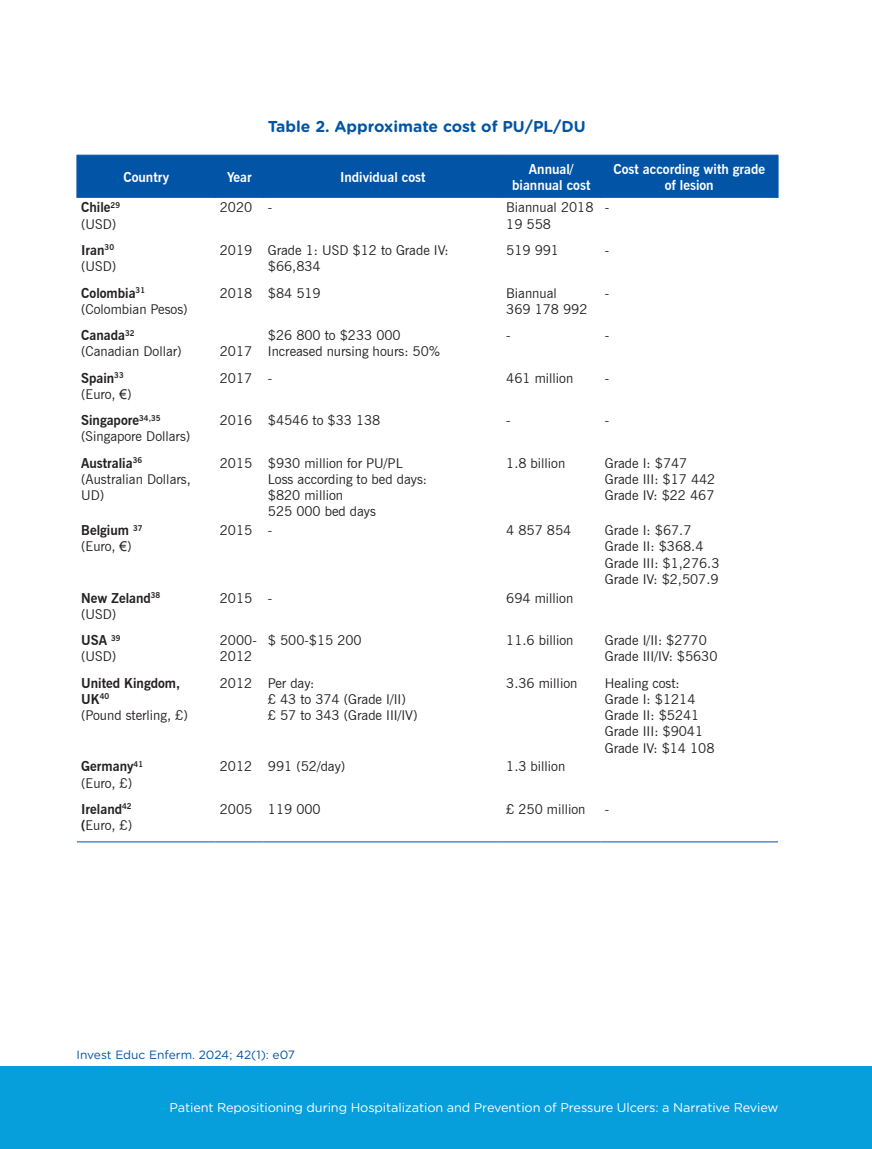
<style>
.page{position:relative;width:872px;height:1149px;background:#fff}
.page>*{position:absolute;margin:0;border:0;box-sizing:border-box;transform-origin:0 0}
.t1{font:700 15.75px "Gotham Rounded";color:#0154a6}
.t2{font:13.5px/16.2px "News Gothic BT";color:#231f20}
.t3{font:700 13.5px/16.2px "News Gothic BT";color:#fff;text-align:center}
.t4{font:700 13.5px/16.2px "News Gothic BT";color:#231f20}
.t5{font:12.75px "Gotham Rounded";letter-spacing:-.01em;color:#fff}
.t6{font:12px "Gotham Rounded";color:#0154a6}
.s1{font-weight:400}
.s2{font-weight:700}
.s3{font-family:"Arial"}
.s4{font-family:"Arial";font-weight:400}
</style>
<div class="page">
<div style="left:0;top:1065px;width:871px;height:83px;background:#069edb"></div>
<div style="left:78px;top:156px;width:699px;height:42px;background:#0154a6"></div>
<hr style="left:77px;top:155px;width:139px;height:1px;background:#0154a6">
<hr style="left:77px;top:155px;width:1px;height:43px;background:#0154a6">
<hr style="left:216px;top:155px;width:48px;height:1px;background:#0154a6">
<hr style="left:215px;top:155px;width:1px;height:43px;background:#0154a6">
<hr style="left:264px;top:155px;width:238px;height:1px;background:#0154a6">
<hr style="left:263px;top:155px;width:1px;height:43px;background:#0154a6">
<hr style="left:502px;top:155px;width:98px;height:1px;background:#0154a6">
<hr style="left:501px;top:155px;width:1px;height:43px;background:#0154a6">
<hr style="left:600px;top:155px;width:178px;height:1px;background:#0154a6">
<hr style="left:600px;top:155px;width:1px;height:43px;background:#0154a6">
<hr style="left:777px;top:155px;width:1px;height:43px;background:#0154a6">
<hr style="left:77px;top:841px;width:139px;height:1px;background:#0154a6">
<hr style="left:216px;top:841px;width:48px;height:1px;background:#0154a6">
<hr style="left:264px;top:841px;width:238px;height:1px;background:#0154a6">
<hr style="left:502px;top:841px;width:98px;height:1px;background:#0154a6">
<hr style="left:600px;top:841px;width:178px;height:1px;background:#0154a6">
<p class="t1" style="left:268px;top:115px;width:320px">Table 2. Approximate cost of PU/PL/DU</p>
<p class="t3" style="left:123px;top:168px;width:47px">Country</p>
<p class="t3" style="left:227px;top:168px;width:26px">Year</p>
<p class="t3" style="left:340px;top:168px;width:87px">Individual cost</p>
<p class="t3" style="left:512px;top:160px;width:80px">Annual/ biannual cost</p>
<p class="t3" style="left:613px;top:160px;width:153px">Cost according with grade of lesion</p>
<p class="t4" style="left:81px;top:199px;width:40px">Chile<sup>29 </sup><span class="s1">(USD)</span></p>
<p class="t2" style="left:220px;top:199px;width:54px">2020 -</p>
<p class="t2" style="left:506px;top:199px;width:89px">Biannual 2018<br>19 558</p>
<p class="t2" style="left:605px;top:199px;width:6px">-</p>
<p class="t2" style="left:81px;top:242px;width:37px"><span class="s2">Iran</span><sup>30 </sup>(USD)</p>
<p class="t2" style="left:268px;top:242px;width:182px;text-indent:-48px">2019 Grade 1: USD $12 to Grade IV: $66,834</p>
<p class="t2" style="left:506px;top:242px;width:54px">519 991</p>
<p class="t2" style="left:605px;top:242px;width:6px">-</p>
<p class="t2" style="left:81px;top:284px;width:108px"><span class="s2">Colombia</span><sup>31 </sup>(Colombian Pesos)</p>
<p class="t2" style="left:220px;top:284px;width:102px">2018 $84 519</p>
<p class="t2" style="left:506px;top:284px;width:83px">Biannual<br>369 178 992</p>
<p class="t2" style="left:605px;top:284px;width:6px">-</p>
<p class="t2" style="left:81px;top:327px;width:102px"><span class="s2">Canada</span><sup>32 </sup>(Canadian Dollar)</p>
<p class="t2" style="left:268px;top:327px;width:174px">$26 800 to $233 000<br>Increased nursing hours: 50%</p>
<p class="t2" style="left:506px;top:327px;width:6px">-</p>
<p class="t2" style="left:605px;top:327px;width:6px">-</p>
<p class="t2" style="left:220px;top:343px;width:34px">2017</p>
<p class="t2" style="left:81px;top:369px;width:52px"><span class="s2">Spain</span><sup>33 </sup>(Euro, <span class="s3">€</span>)</p>
<p class="t2" style="left:220px;top:369px;width:54px">2017 -</p>
<p class="t2" style="left:506px;top:369px;width:69px">461 million</p>
<p class="t2" style="left:605px;top:369px;width:6px">-</p>
<p class="t2" style="left:81px;top:412px;width:111px"><span class="s2">Singapore</span><sup>34,35 </sup>(Singapore Dollars)</p>
<p class="t2" style="left:220px;top:412px;width:162px">2016 $4546 to $33 138</p>
<p class="t2" style="left:506px;top:412px;width:6px">-</p>
<p class="t2" style="left:605px;top:412px;width:6px">-</p>
<p class="t2" style="left:81px;top:454px;width:111px"><span class="s2">Australia</span><sup>36 </sup>(Australian Dollars,<br>UD)</p>
<p class="t2" style="left:268px;top:454px;width:161px;text-indent:-48px">2015 $930 million for PU/PL<br>Loss according to bed days: $820 million<br>525 000 bed days</p>
<p class="t2" style="left:506px;top:454px;width:61px">1.8 billion</p>
<p class="t2" style="left:605px;top:454px;width:112px">Grade I: $747<br>Grade III: $17 442<br>Grade IV: $22 467</p>
<p class="t4" style="left:81px;top:522px;width:63px">Belgium <sup>37 </sup><span class="s1">(Euro,</span> <span class="s4">€</span><span class="s1">)</span></p>
<p class="t2" style="left:220px;top:522px;width:54px">2015 -</p>
<p class="t2" style="left:506px;top:522px;width:67px">4 857 854</p>
<p class="t2" style="left:605px;top:522px;width:116px">Grade I: $67.7<br>Grade II: $368.4<br>Grade III: $1,276.3<br>Grade IV: $2,507.9</p>
<p class="t4" style="left:81px;top:589px;width:81px">New Zeland<sup>38 </sup><span class="s1">(USD)</span></p>
<p class="t2" style="left:220px;top:589px;width:54px">2015 -</p>
<p class="t2" style="left:506px;top:589px;width:69px">694 million</p>
<p class="t2" style="left:81px;top:632px;width:41px"><span class="s2">USA</span> <sup>39 </sup>(USD)</p>
<p class="t2" style="left:220px;top:632px;width:38px">2000-<br>2012</p>
<p class="t2" style="left:268px;top:632px;width:95px">$ 500-$15 200</p>
<p class="t2" style="left:506px;top:632px;width:69px">11.6 billion</p>
<p class="t2" style="left:605px;top:632px;width:114px">Grade I/II: $2770<br>Grade III/IV: $5630</p>
<p class="t2" style="left:81px;top:674px;width:108px"><span class="s2">United Kingdom,<br>UK</span><sup>40<br></sup>(Pound sterling, £)</p>
<p class="t2" style="left:268px;top:674px;width:151px;text-indent:-48px">2012 Per day:<br>£ 43 to 374 (Grade I/II)<br>£ 57 to 343 (Grade III/IV)</p>
<p class="t2" style="left:506px;top:674px;width:73px">3.36 million</p>
<p class="t2" style="left:605px;top:674px;width:111px">Healing cost:<br>Grade I: $1214<br>Grade II: $5241<br>Grade III: $9041<br>Grade IV: $14 108</p>
<p class="t2" style="left:81px;top:758px;width:63px"><span class="s2">Germany</span><sup>41 </sup>(Euro, £)</p>
<p class="t2" style="left:220px;top:758px;width:127px">2012 991 (52/day)</p>
<p class="t2" style="left:506px;top:758px;width:61px">1.3 billion</p>
<p class="t4" style="left:81px;top:800px;width:52px">Ireland<sup>42 </sup>(<span class="s1">Euro, £)</span></p>
<p class="t2" style="left:220px;top:800px;width:102px">2005 119 000</p>
<p class="t2" style="left:506px;top:800px;width:81px">£ 250 million</p>
<p class="t2" style="left:605px;top:800px;width:6px">-</p>
<p class="t6" style="left:77px;top:1046px;width:220px">Invest Educ Enferm. 2024; 42(1): e07</p>
<p class="t5" style="left:170px;top:1098px;width:610px">Patient Repositioning during Hospitalization and Prevention of Pressure Ulcers: a Narrative Review</p>
</div>
